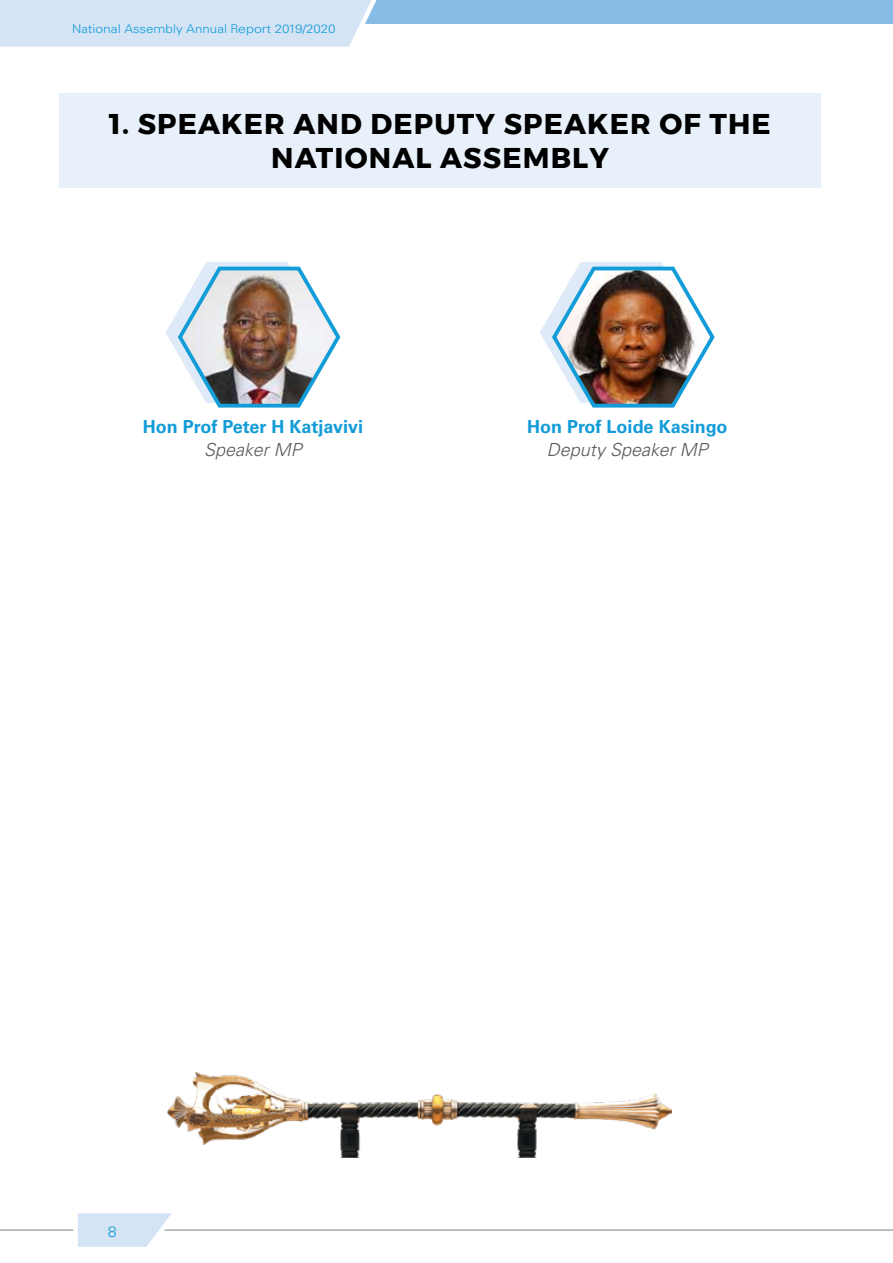
<style>
.page{position:relative;width:893px;height:1263px;background:#fff}
.page>*{position:absolute;margin:0;border:0;box-sizing:border-box;transform-origin:0 0}
.t1{font:700 28.5px/34.2px "Montserrat";letter-spacing:.04em;color:#000;text-align:center}
.t2{font:700 18px "Univers";color:#139cd8}
.t3{font:italic 300 18px "Univers";color:#58595b}
.t4{font:300 15px "Univers";color:#139cd8;scale:1.07 1}
.t5{font:300 12px "Univers";color:#139cd8;scale:1.07 1}
</style>
<div class="page">
<hr style="left:0;top:1229px;width:893px;height:2px;background:#a7a9ac">
<div style="left:0;top:0;width:893px;height:23px;background:#86bce6"></div>
<svg style="left:0;top:0;width:386px;height:47px;background:#d4e4f5"></svg>
<svg style="left:71px;top:1213px;width:114px;height:34px"></svg>
<div style="left:60px;top:94px;width:761px;height:94px;background:#e8f0f9"></div>
<img style="left:166px;top:262px;width:175px;height:146px">
<img style="left:540px;top:262px;width:175px;height:146px">
<img style="left:168px;top:1071px;width:504px;height:86px">
<p class="t5" style="left:72px;top:21px;width:248px">National Assembly Annual Report 2019/2020</p>
<p class="t1" style="left:109px;top:107px;width:663px">1. SPEAKER AND DEPUTY SPEAKER OF THE<br>NATIONAL ASSEMBLY</p>
<p class="t2" style="left:143px;top:416px;width:222px">Hon Prof Peter H Katjavivi</p>
<p class="t3" style="left:204px;top:438px;width:99px">Speaker MP</p>
<p class="t2" style="left:527px;top:416px;width:202px">Hon Prof Loide Kasingo</p>
<p class="t3" style="left:547px;top:438px;width:163px">Deputy Speaker MP</p>
<p class="t4" style="left:108px;top:1222px;width:10px">8</p>
</div>
